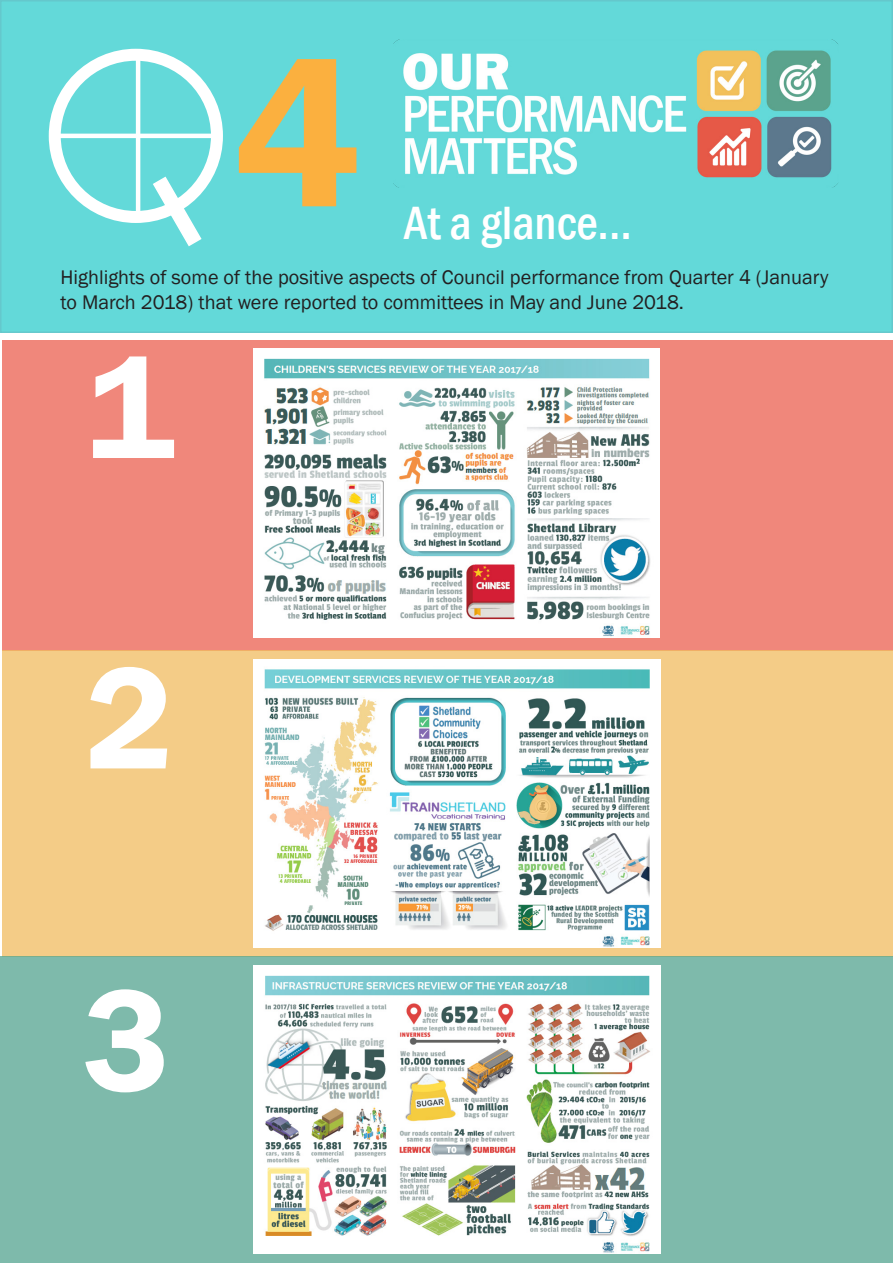
<style>
.page{position:relative;width:893px;height:1263px;background:#fff}
.page>*{position:absolute;margin:0;border:0;box-sizing:border-box;transform-origin:0 0}
.t1{font:600 217.5px "Franklin Gothic";color:#fbb03f}
.t2{font:600 150px "Franklin Gothic";color:#fff}
.t3{font:500 condensed 48px "Franklin Gothic";color:#fff}
.t4{font:20.25px/25.2px "Franklin Gothic";color:#231f20}
</style>
<div class="page">
<div style="left:1px;top:1px;width:891px;height:331px;background:#63d9d9"></div>
<div style="left:0;top:0;width:893px;height:333px;border:2px solid #64c8cc"></div>
<img style="left:395px;top:41px;width:442px;height:145px">
<div style="left:49px;top:49px;width:174px;height:174px;border:12px solid #fff;border-radius:50%"></div>
<hr style="left:136px;top:54px;width:4px;height:164px;background:#fff">
<hr style="left:56px;top:134px;width:164px;height:4px;background:#fff">
<svg style="left:152px;top:176px;width:51px;height:71px"></svg>
<div style="left:2px;top:340px;width:891px;height:311px;background:#f0877b"></div>
<div style="left:2px;top:651px;width:891px;height:306px;background:#f4cc87"></div>
<div style="left:0;top:957px;width:893px;height:306px;background:#7ebaab"></div>
<img style="left:253px;top:349px;width:406px;height:288px">
<img style="left:253px;top:660px;width:407px;height:287px">
<img style="left:253px;top:966px;width:408px;height:288px">
<p class="t1" style="left:234px;top:0;width:129px">4</p>
<p class="t3" style="left:404px;top:192px;width:230px">At a glance...</p>
<p class="t4" style="left:61px;top:265px;width:769px">Highlights of some of the positive aspects of Council performance from Quarter 4 (January to March 2018) that were reported to committees in May and June 2018.</p>
<p class="t2" style="left:86px;top:315px;width:89px">1</p>
<p class="t2" style="left:86px;top:626px;width:89px">2</p>
<p class="t2" style="left:83px;top:948px;width:89px">3</p>
</div>
